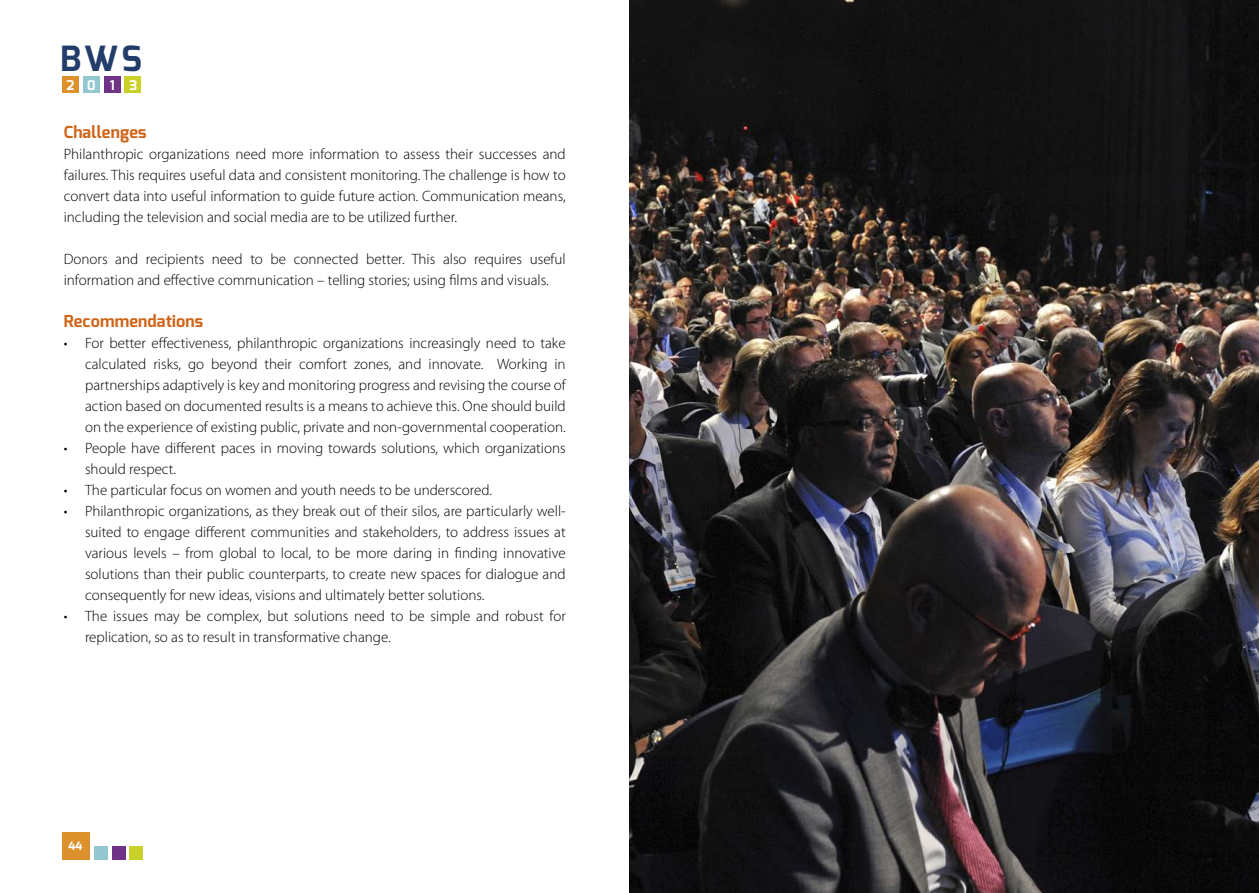
<style>
.page{position:relative;width:1259px;height:893px;background:#fff}
.page>*{position:absolute;margin:0;border:0;box-sizing:border-box;transform-origin:0 0}
.t1{font:700 34.65px "Exo";color:#223d6a}
.t2{font:700 16.5px "Exo";letter-spacing:.01em;color:#d06519}
.t3{font:300 15px/21px "Myriad Pro";color:#000;text-align:justify}
.t4{font:700 13.35px "Exo";color:#fff}
.t5{font:700 11.55px "Exo";color:#fff}
</style>
<div class="page">
<div style="left:62px;top:76px;width:17px;height:17px;background:#dc912c"></div>
<div style="left:83px;top:76px;width:17px;height:17px;background:#94c7d0"></div>
<div style="left:104px;top:76px;width:17px;height:17px;background:#703285"></div>
<div style="left:125px;top:76px;width:16px;height:17px;background:#cad229"></div>
<div style="left:94px;top:846px;width:14px;height:14px;background:#94c7d0"></div>
<div style="left:112px;top:846px;width:14px;height:14px;background:#703285"></div>
<div style="left:129px;top:846px;width:14px;height:14px;background:#cad229"></div>
<div style="left:62px;top:833px;width:27px;height:27px;background:#dc912c"></div>
<img style="left:629px;top:0;width:630px;height:893px">
<h1 class="t1" style="left:60px;top:37px;width:83px">BWS</h1>
<p class="t4" style="left:67px;top:76px;width:72px">2013</p>
<p class="t2" style="left:64px;top:121px;width:84px">Challenges</p>
<p class="t3" style="left:64px;top:144px;width:503px">Philanthropic organizations need more information to assess their successes and failures. This requires useful data and consistent monitoring. The challenge is how to convert data into useful information to guide future action. Communication means, including the television and social media are to be utilized further.</p>
<p class="t3" style="left:64px;top:249px;width:503px">Donors and recipients need to be connected better. This also requires useful information and effective communication – telling stories; using films and visuals.</p>
<p class="t2" style="left:64px;top:310px;width:141px">Recommendations</p>
<p class="t3" style="left:85px;top:333px;width:482px;text-indent:-21px">• For better effectiveness, philanthropic organizations increasingly need to take calculated risks, go beyond their comfort zones, and innovate. Working in partnerships adaptively is key and monitoring progress and revising the course of action based on documented results is a means to achieve this. One should build on the experience of existing public, private and non-governmental cooperation.</p>
<p class="t3" style="left:85px;top:438px;width:482px;text-indent:-21px">• People have different paces in moving towards solutions, which organizations should respect.</p>
<p class="t3" style="left:64px;top:480px;width:430px">• The particular focus on women and youth needs to be underscored.</p>
<p class="t3" style="left:85px;top:501px;width:482px;text-indent:-21px">• Philanthropic organizations, as they break out of their silos, are particularly well&shy;suited to engage different communities and stakeholders, to address issues at various levels – from global to local, to be more daring in finding innovative solutions than their public counterparts, to create new spaces for dialogue and consequently for new ideas, visions and ultimately better solutions.</p>
<p class="t3" style="left:85px;top:606px;width:482px;text-indent:-21px">• The issues may be complex, but solutions need to be simple and robust for replication, so as to result in transformative change.</p>
<p class="t5" style="left:68px;top:838px;width:16px">44</p>
</div>
